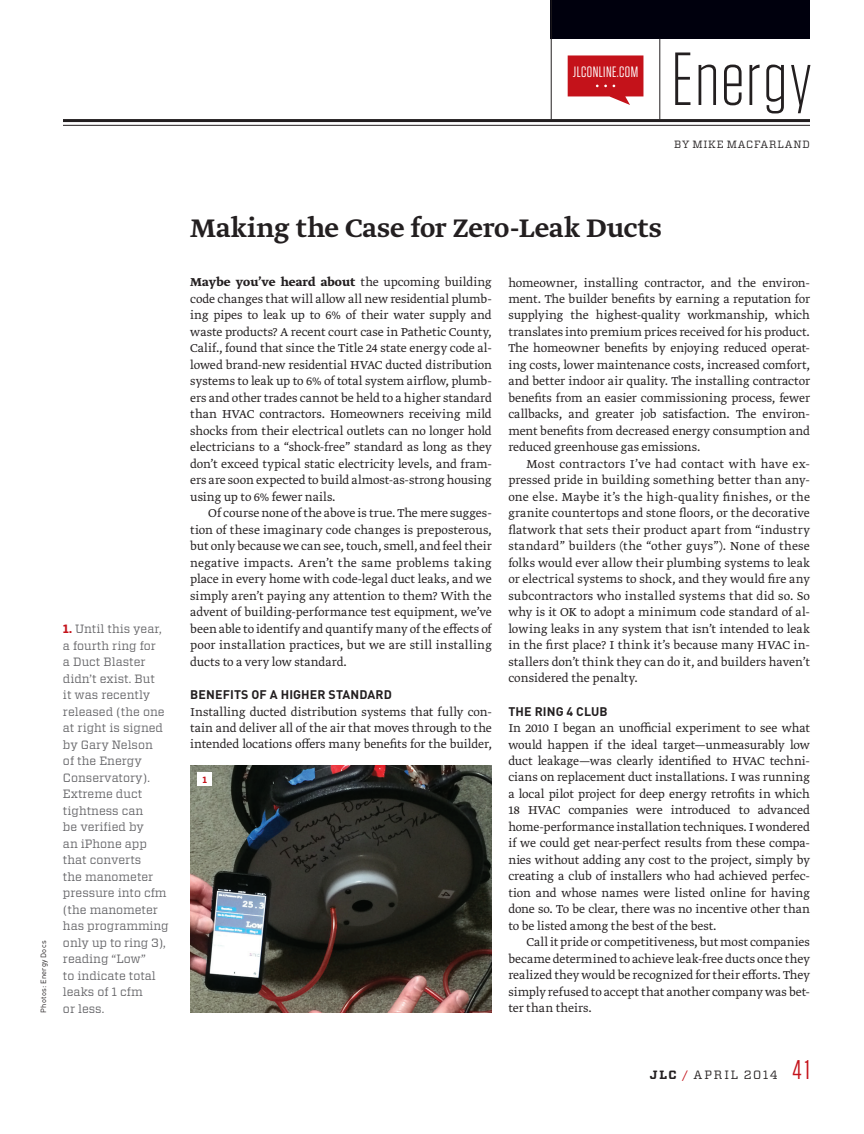
<style>
.page{position:relative;width:864px;height:1134px;background:#fff}
.page>*{position:absolute;margin:0;border:0;box-sizing:border-box;transform-origin:0 0}
.t1{font:300 75px "Tungsten";letter-spacing:.02em;color:#231f20}
.t2{font:500 30px "Greta Text Std";color:#231f20}
.t3{font:27px "Tungsten";color:#c4121a}
.t4{font:15px "Tungsten";letter-spacing:.03em;color:#fff}
.t5{font:300 13.5px/16.5px "Greta Text Std";color:#231f20;text-align:justify}
.t6{font:13.5px "Greta Text Std Bold Min";color:#231f20}
.t7{font:700 12.3px "DINOT";letter-spacing:.01em;color:#231f20}
.t8{font:12px/16.5px "Vitesse";color:#636366}
.t9{font:12px "Vitesse";letter-spacing:.15em;color:#231f20}
.t10{font:10.5px "Vitesse";letter-spacing:.08em;color:#231f20}
.t11{font:700 9px "Vitesse";color:#c4121a}
.t12{font:7.5px "DINOT";letter-spacing:.03em;color:#231f20}
.s1{font-weight:700;color:#c4121a}
.s2{font-family:"Greta Text Std";font-weight:300}
.s3{font-weight:700}
.s4{color:#c4121a}
</style>
<div class="page">
<hr style="left:63px;top:119px;width:747px;height:3px;background:#231f20">
<hr style="left:63px;top:125px;width:747px;height:1px;background:#231f20">
<div style="left:551px;top:0;width:259px;height:39px;background:#00000d"></div>
<hr style="left:660px;top:38px;width:1px;height:81px;background:#231f20">
<hr style="left:551px;top:0;width:1px;height:119px;background:#231f20">
<svg style="left:568px;top:55px;width:75px;height:50px;background:#cd3940"></svg>
<img style="left:190px;top:765px;width:302px;height:248px">
<div style="left:198px;top:772px;width:14px;height:14px;background:#fff"></div>
<p class="t4" style="left:573px;top:64px;width:67px">JLCONLINE.COM</p>
<h1 class="t1" style="left:671px;top:41px;width:142px">Energy</h1>
<p class="t10" style="left:674px;top:137px;width:137px">BY MIKE MACFARLAND</p>
<p class="t12" style="left:38px;top:1012px;width:73px;rotate:-90deg">Photos: Energy Docs</p>
<p class="t8" style="left:63px;top:620px;width:107px"><span class="s1">1.</span> Until this year, a fourth ring for<br>a Duct Blaster didn’t exist. But<br>it was recently released (the one at right is signed by Gary Nelson<br>of the Energy<br>Conservatory).<br>Extreme duct tightness can<br>be verified by<br>an iPhone app that converts<br>the manometer pressure into cfm (the manometer has programming only up to ring 3), reading “Low”<br>to indicate total leaks of 1 cfm<br>or less.</p>
<h2 class="t2" style="left:190px;top:210px;width:473px">Making the Case for Zero-Leak Ducts</h2>
<p class="t6" style="left:190px;top:274px;width:303px">Maybe you’ve heard about <span class="s2">the upcoming building</span></p>
<p class="t5" style="left:190px;top:291px;width:303px">code changes that will allow all new residential plumb&shy;ing pipes to leak up to 6% of their water supply and waste products? A recent court case in Pathetic County, Calif., found that since the Title 24 state energy code al&shy;lowed brand-new residential HVAC ducted distribution systems to leak up to 6% of total system airflow, plumb&shy;ers and other trades cannot be held to a higher standard than HVAC contractors. Homeowners receiving mild shocks from their electrical outlets can no longer hold electricians to a “shock-free” standard as long as they don’t exceed typical static electricity levels, and fram&shy;ers are soon expected to build almost-as-strong housing using up to 6% fewer nails.</p>
<p class="t5" style="left:190px;top:506px;width:303px;text-indent:18px">Of course none of the above is true. The mere sugges&shy;tion of these imaginary code changes is preposterous, but only because we can see, touch, smell, and feel their negative impacts. Aren’t the same problems taking place in every home with code-legal duct leaks, and we simply aren’t paying any attention to them? With the advent of building-performance test equipment, we’ve been able to identify and quantify many of the effects of poor installation practices, but we are still installing ducts to a very low standard.</p>
<p class="t7" style="left:190px;top:686px;width:203px">BENEFITS OF A HIGHER STANDARD</p>
<p class="t5" style="left:190px;top:704px;width:303px">Installing ducted distribution systems that fully con&shy;tain and deliver all of the air that moves through to the intended locations offers many benefits for the builder,</p>
<p class="t11" style="left:202px;top:774px;width:6px">1</p>
<p class="t5" style="left:508px;top:275px;width:303px">homeowner, installing contractor, and the environ&shy;ment. The builder benefits by earning a reputation for supplying the highest-quality workmanship, which translates into premium prices received for his product.<br>The homeowner benefits by enjoying reduced operat&shy;ing costs, lower maintenance costs, increased comfort, and better indoor air quality. The installing contractor benefits from an easier commissioning process, fewer callbacks, and greater job satisfaction. The environ&shy;ment benefits from decreased energy consumption and reduced greenhouse gas emissions.</p>
<p class="t5" style="left:508px;top:456px;width:303px;text-indent:18px">Most contractors I’ve had contact with have ex&shy;pressed pride in building something better than any&shy;one else. Maybe it’s the high-quality finishes, or the granite countertops and stone floors, or the decorative flatwork that sets their product apart from “industry standard” builders (the “other guys”). None of these folks would ever allow their plumbing systems to leak or electrical systems to shock, and they would fire any subcontractors who installed systems that did so. So why is it OK to adopt a minimum code standard of al&shy;lowing leaks in any system that isn’t intended to leak in the first place? I think it’s because many HVAC in&shy;stallers don’t think they can do it, and builders haven’t considered the penalty.</p>
<p class="t7" style="left:508px;top:703px;width:101px">THE RING 4 CLUB</p>
<p class="t5" style="left:508px;top:720px;width:303px">In 2010 I began an unofficial experiment to see what would happen if the ideal target—unmeasurably low duct leakage—was clearly identified to HVAC techni&shy;cians on replacement duct installations. I was running a local pilot project for deep energy retrofits in which 18 HVAC companies were introduced to advanced home-performance installation techniques. I wondered if we could get near-perfect results from these compa&shy;nies without adding any cost to the project, simply by creating a club of installers who had achieved perfec&shy;tion and whose names were listed online for having done so. To be clear, there was no incentive other than to be listed among the best of the best.</p>
<p class="t5" style="left:508px;top:935px;width:303px;text-indent:18px">Call it pride or competitiveness, but most companies became determined to achieve leak-free ducts once they realized they would be recognized for their efforts. They simply refused to accept that another company was bet&shy;ter than theirs.</p>
<p class="t9" style="left:650px;top:1066px;width:129px"><span class="s3">JLC</span> <span class="s4">/</span> APRIL 2014</p>
<h3 class="t3" style="left:793px;top:1055px;width:19px">41</h3>
</div>
